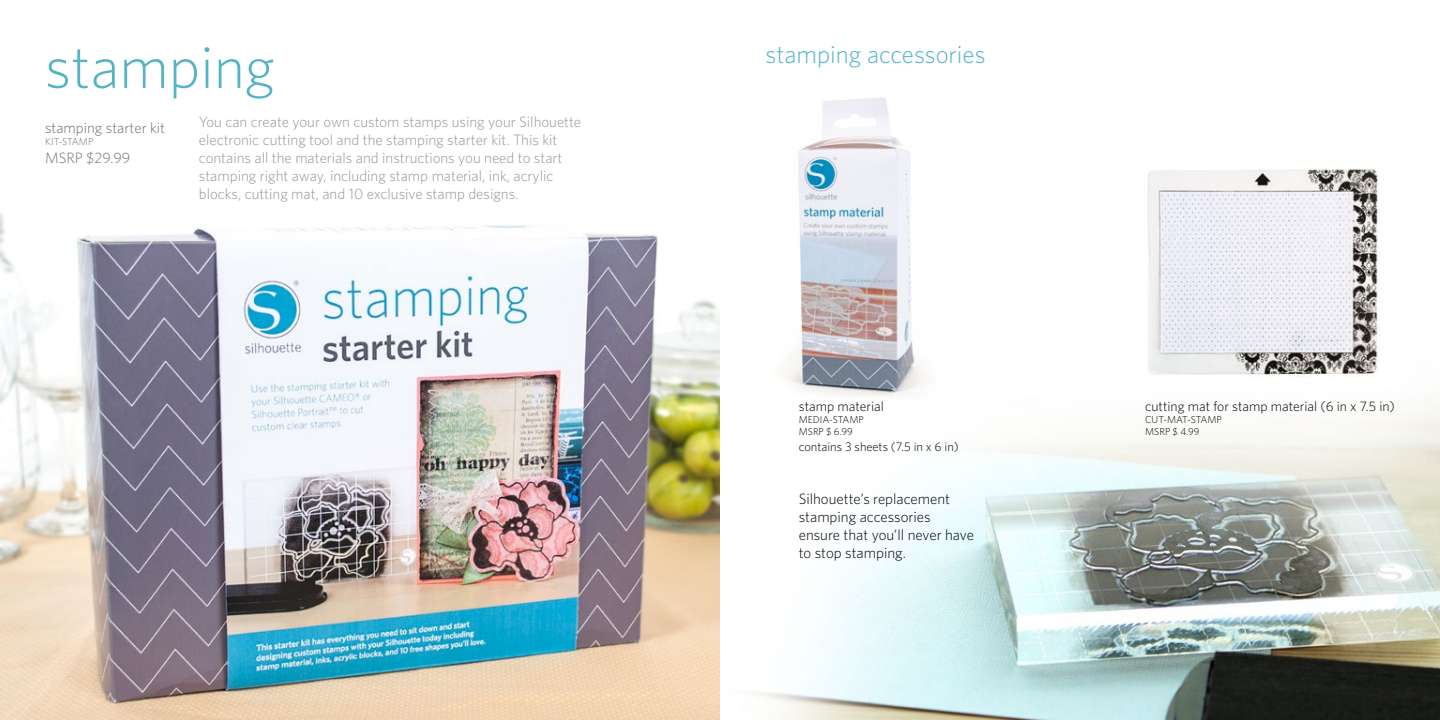
<style>
.page{position:relative;width:1440px;height:720px;background:#fff}
.page>*{position:absolute;margin:0;border:0;box-sizing:border-box;transform-origin:0 0}
.t1{font:300 60px "Whitney";color:#54b4c4}
.t2{font:300 25px "Whitney";color:#4fb3cf}
.t3{font:300 15px/18px "Whitney";color:#939598}
.t4{font:300 15px/18px "Whitney";color:#000}
.t5{font:300 15px "Whitney";color:#6d6e71}
.t6{font:300 13.75px "Whitney";color:#000}
.t7{font:300 12.5px "Whitney";color:#000}
.t8{font:300 10px/12px "Whitney";color:#000}
.t9{font:300 10px "Whitney";color:#6d6e71}
</style>
<div class="page">
<img style="left:759px;top:399px;width:681px;height:321px">
<img style="left:0;top:213px;width:720px;height:507px">
<img style="left:770px;top:97px;width:165px;height:304px">
<img style="left:1148px;top:169px;width:232px;height:208px">
<h1 class="t1" style="left:45px;top:32px;width:231px">stamping</h1>
<p class="t5" style="left:45px;top:119px;width:122px">stamping starter kit</p>
<p class="t9" style="left:45px;top:136px;width:50px">KIT-STAMP</p>
<p class="t5" style="left:45px;top:149px;width:87px">MSRP $29.99</p>
<p class="t3" style="left:199px;top:113px;width:384px">You can create your own custom stamps using your Silhouette electronic cutting tool and the stamping starter kit. This kit contains all the materials and instructions you need to start stamping right away, including stamp material, ink, acrylic blocks, cutting mat, and 10 exclusive stamp designs.</p>
<h2 class="t2" style="left:766px;top:40px;width:221px">stamping accessories</h2>
<p class="t6" style="left:799px;top:398px;width:87px">stamp material</p>
<p class="t8" style="left:799px;top:414px;width:67px">MEDIA-STAMP<br>MSRP $ 6.99</p>
<p class="t7" style="left:799px;top:439px;width:162px">contains 3 sheets (7.5 in x 6 in)</p>
<p class="t4" style="left:799px;top:489px;width:177px">Silhouette’s replacement stamping accessories ensure that you’ll never have to stop stamping.</p>
<p class="t6" style="left:1145px;top:398px;width:251px">cutting mat for stamp material (6 in x 7.5 in)</p>
<p class="t8" style="left:1145px;top:413px;width:78px">CUT-MAT-STAMP<br>MSRP $ 4.99</p>
</div>
